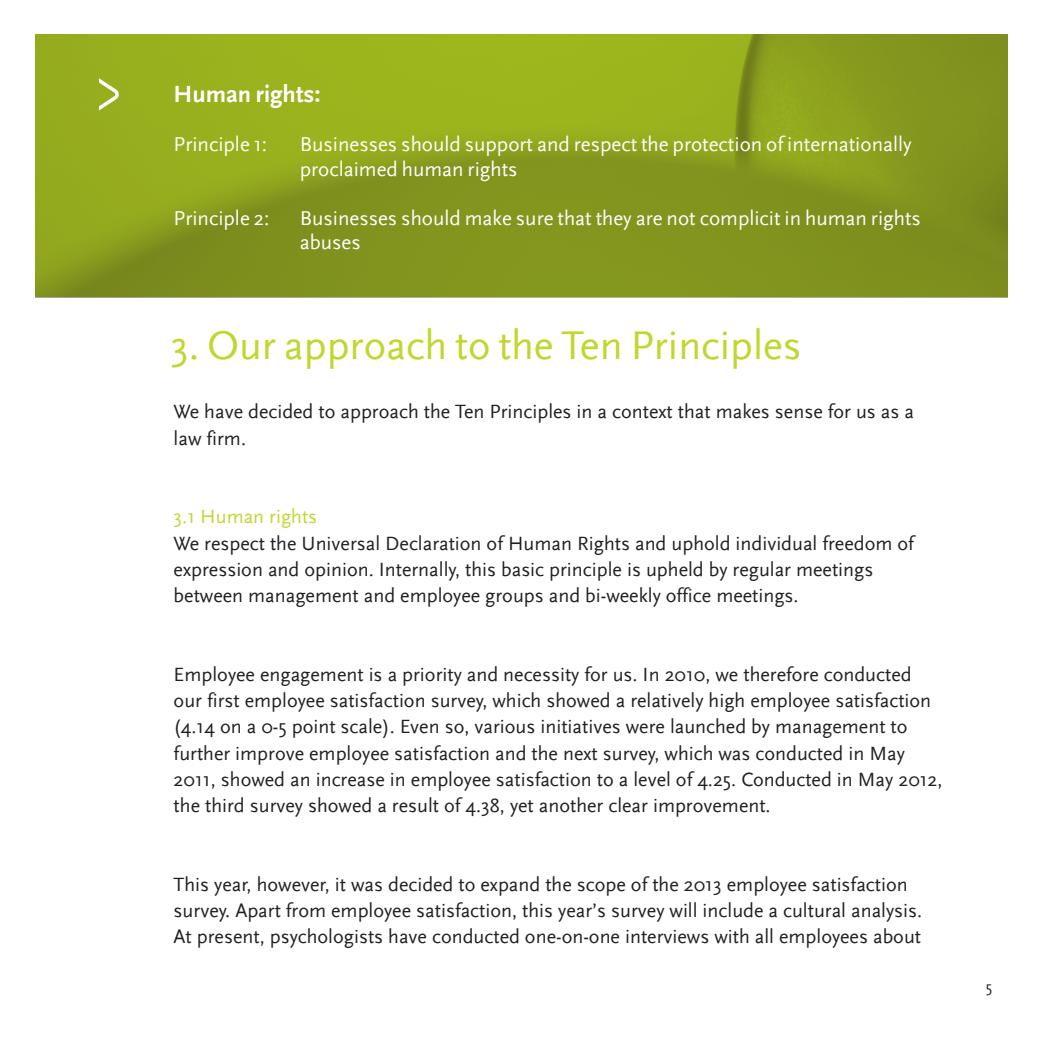
<style>
.page{position:relative;width:1042px;height:1042px;background:#fff}
.page>*{position:absolute;margin:0;border:0;box-sizing:border-box;transform-origin:0 0}
.Brødtekst_DK{font:42px "Scala Sans";color:#c1d72f}
.Brødtekst_DK-2{font:700 24.5px "Scala Sans";color:#fff}
.Brødtekst_DK-3{font:21px/24.5px "Scala Sans";color:#fff}
.t1{font:20.12px/26.2px "Scala Sans";color:#231f20}
.t2{font:20.12px "Scala Sans";color:#c1d72f}
.t3{font:15.75px "Scala Sans";color:#231f20}
</style>
<div class="page">
<img style="left:35px;top:35px;width:972px;height:262px">
<svg style="left:99px;top:78px;width:20px;height:33px"></svg>
<p class="Brødtekst_DK-2" style="left:174px;top:81px;width:148px">Human rights:</p>
<p class="Brødtekst_DK-3" style="left:174px;top:133px;width:95px">Principle 1:</p>
<p class="Brødtekst_DK-3" style="left:300px;top:133px;width:613px">Businesses should support and respect the protection of internationally proclaimed human rights</p>
<p class="Brødtekst_DK-3" style="left:174px;top:206px;width:97px">Principle 2:</p>
<p class="Brødtekst_DK-3" style="left:300px;top:206px;width:623px">Businesses should make sure that they are not complicit in human rights abuses</p>
<p class="Brødtekst_DK" style="left:171px;top:322px;width:632px">3. Our approach to the Ten Principles</p>
<p class="t1" style="left:174px;top:399px;width:742px">We have decided to approach the Ten Principles in a context that makes sense for us as a law firm.</p>
<p class="t2" style="left:174px;top:506px;width:145px">3.1 Human rights</p>
<p class="t1" style="left:174px;top:530px;width:742px">We respect the Universal Declaration of Human Rights and uphold individual freedom of expression and opinion. Internally, this basic principle is upheld by regular meetings between management and employee groups and bi-weekly office meetings.</p>
<p class="t1" style="left:174px;top:661px;width:770px">Employee engagement is a priority and necessity for us. In 2010, we therefore conducted our first employee satisfaction survey, which showed a relatively high employee satisfaction (4.14 on a 0-5 point scale). Even so, various initiatives were launched by management to further improve employee satisfaction and the next survey, which was conducted in May 2011, showed an increase in employee satisfaction to a level of 4.25. Conducted in May 2012, the third survey showed a result of 4.38, yet another clear improvement.</p>
<p class="t1" style="left:174px;top:871px;width:750px">This year, however, it was decided to expand the scope of the 2013 employee satisfaction survey. Apart from employee satisfaction, this year’s survey will include a cultural analysis.<br>At present, psychologists have conducted one-on-one interviews with all employees about</p>
<p class="t3" style="left:986px;top:978px;width:8px">5</p>
</div>
